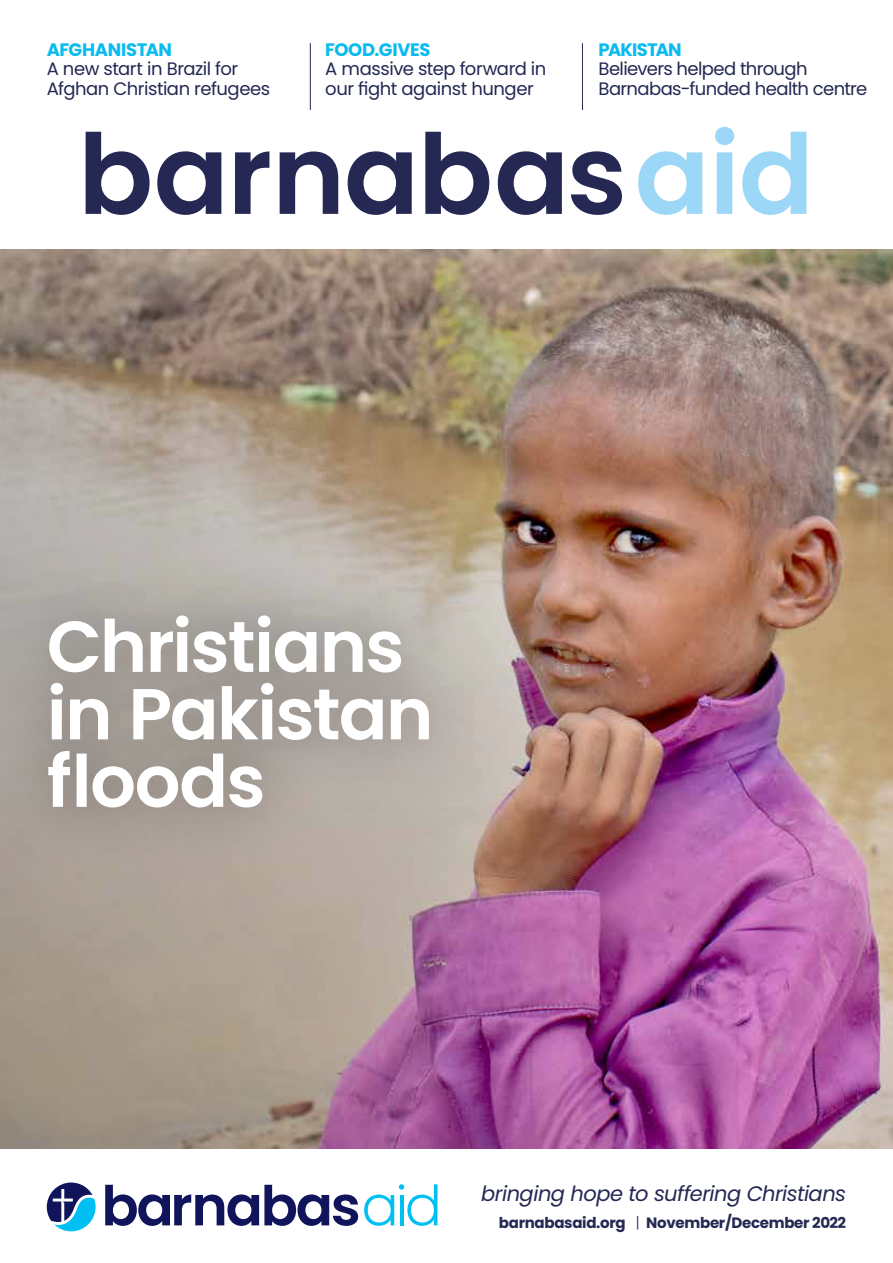
<style>
.page{position:relative;width:893px;height:1263px;background:#fff}
.page>*{position:absolute;margin:0;border:0;box-sizing:border-box;transform-origin:0 0}
.t1{font:600 111px "Poppins";letter-spacing:-.01em;color:#242853}
.t2{font:600 72px/67.5px "Poppins";letter-spacing:-.025em;color:#fff}
.t3{font:italic 21px "Poppins";letter-spacing:-.025em;color:#242853}
.t4{font:18px/19.5px "Poppins";letter-spacing:-.03em;color:#242853}
.t5{font:700 18px "Poppins";letter-spacing:-.025em;color:#0bbbef}
.t6{font:700 18px "Poppins";letter-spacing:-.045em;color:#0bbbef}
.t7{font:700 15px "Poppins";letter-spacing:-.02em;color:#242853}
.s1{color:#9cd7f7}
.s2{font-weight:300}
</style>
<div class="page">
<img style="left:739px;top:249px;width:154px;height:900px">
<img style="left:0;top:249px;width:739px;height:900px">
<div style="left:0;top:558px;width:487px;height:308px;background:#000;opacity:.21"></div>
<hr style="left:582px;top:43px;width:1px;height:67px;background:#242853">
<hr style="left:310px;top:43px;width:1px;height:67px;background:#242853">
<svg style="left:105px;top:1185px;width:253px;height:41px"></svg>
<svg style="left:364px;top:1184px;width:73px;height:42px"></svg>
<svg style="left:47px;top:1182px;width:49px;height:49px"></svg>
<p class="t5" style="left:47px;top:39px;width:127px">AFGHANISTAN</p>
<p class="t4" style="left:47px;top:59px;width:225px">A new start in Brazil for<br>Afghan Christian refugees</p>
<p class="t5" style="left:325px;top:39px;width:107px">FOOD.GIVES</p>
<p class="t4" style="left:325px;top:59px;width:223px">A massive step forward in our fight against hunger</p>
<p class="t6" style="left:598px;top:39px;width:85px">PAKISTAN</p>
<p class="t4" style="left:598px;top:59px;width:270px">Believers helped through<br>Barnabas-funded health centre</p>
<h1 class="t1" style="left:78px;top:111px;width:737px">barnabas<span class="s1">aid</span></h1>
<h2 class="t2" style="left:47px;top:613px;width:388px">Christians in Pakistan floods</h2>
<p class="t3" style="left:481px;top:1182px;width:366px">bringing hope to suffering Christians</p>
<p class="t7" style="left:499px;top:1214px;width:349px">barnabasaid.org <span class="s2">|</span> November/December 2022</p>
</div>
